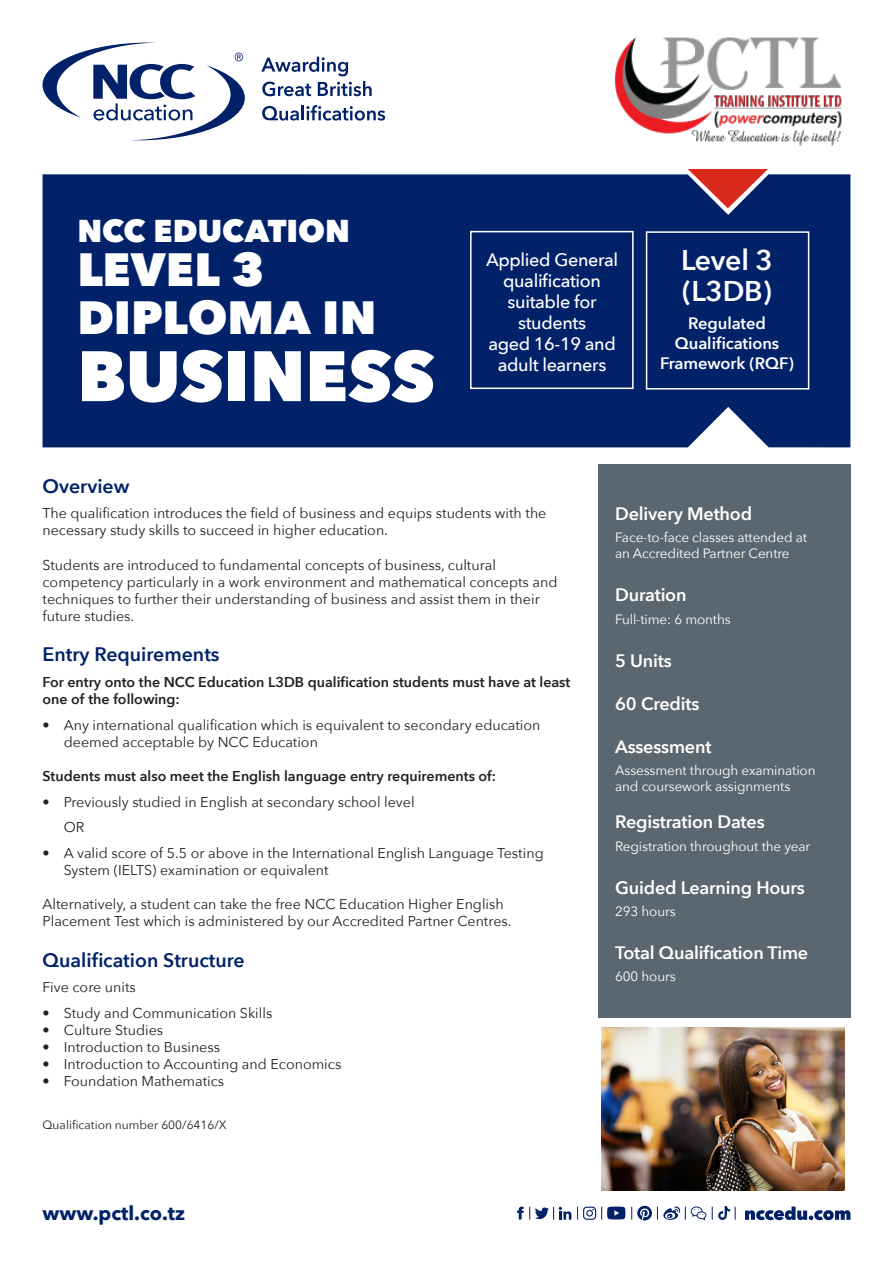
<style>
.page{position:relative;width:893px;height:1263px;background:#fff}
.page>*{position:absolute;margin:0;border:0;box-sizing:border-box;transform-origin:0 0}
.t1{font:800 70.5px "Avenir Next";letter-spacing:-.005em;color:#fff}
.t2{font:800 46.5px "Avenir Next";color:#fff}
.t3{font:800 31.5px "Avenir Next";color:#fff}
.t4{font:600 28.5px/30.6px "Avenir Next";letter-spacing:-.01em;color:#fff}
.t5{font:600 19.5px "Avenir Next";color:#012169}
.t6{font:700 19.5px "Avenir Next";color:#012169}
.t7{font:600 18px "Avenir Next";letter-spacing:-.01em;color:#fff}
.t8{font:500 18px/21px "Avenir Next";letter-spacing:-.02em;color:#fff;text-align:center}
.t9{font:600 16.5px/19.8px "Avenir Next";letter-spacing:-.005em;color:#fff;text-align:center}
.t10{font:14.25px/17.1px "Avenir Next";color:#231f20}
.t11{font:600 14.25px/17.1px "Avenir Next";color:#231f20}
.t12{font:13.5px/15.8px "Avenir Next";letter-spacing:-.01em;color:#fff}
.t13{font:12px "Avenir Next";color:#231f20}
</style>
<div class="page">
<div style="left:43px;top:174px;width:807px;height:273px;background:#012169"></div>
<div style="left:646px;top:231px;width:163px;height:158px;border:2px solid #fff"></div>
<svg style="left:261px;top:57px;width:111px;height:39px"></svg>
<svg style="left:262px;top:105px;width:123px;height:16px"></svg>
<svg style="left:43px;top:43px;width:202px;height:97px"></svg>
<svg style="left:688px;top:169px;width:80px;height:39px"></svg>
<div style="left:470px;top:231px;width:164px;height:158px;border:2px solid #fff"></div>
<div style="left:598px;top:464px;width:252px;height:553px;background:#5b6770"></div>
<img style="left:615px;top:37px;width:227px;height:109px">
<svg style="left:745px;top:1206px;width:105px;height:14px"></svg>
<svg style="left:517px;top:1207px;width:54px;height:13px"></svg>
<svg style="left:577px;top:1206px;width:48px;height:14px"></svg>
<svg style="left:631px;top:1206px;width:75px;height:15px"></svg>
<svg style="left:712px;top:1206px;width:24px;height:14px"></svg>
<img style="left:601px;top:1028px;width:244px;height:162px">
<p class="t3" style="left:77px;top:212px;width:274px">NCC EDUCATION</p>
<p class="t2" style="left:77px;top:240px;width:188px">LEVEL 3</p>
<p class="t2" style="left:77px;top:288px;width:301px">DIPLOMA IN</p>
<p class="t1" style="left:77px;top:333px;width:359px">BUSINESS</p>
<p class="t8" style="left:486px;top:248px;width:133px">Applied General</p>
<p class="t8" style="left:503px;top:269px;width:99px">qualification suitable for students</p>
<p class="t8" style="left:488px;top:332px;width:129px">aged 16-19 and</p>
<p class="t8" style="left:498px;top:353px;width:110px">adult learners</p>
<p class="t4" style="left:681px;top:244px;width:93px">Level 3 (L3DB)</p>
<p class="t9" style="left:660px;top:313px;width:135px">Regulated<br>Qualifications<br>Framework (RQF)</p>
<p class="t5" style="left:43px;top:469px;width:88px">Overview</p>
<p class="t10" style="left:43px;top:504px;width:505px">The qualification introduces the field of business and equips students with the necessary study skills to succeed in higher education.</p>
<p class="t10" style="left:43px;top:555px;width:516px">Students are introduced to fundamental concepts of business, cultural competency particularly in a work environment and mathematical concepts and techniques to further their understanding of business and assist them in their future studies.</p>
<p class="t5" style="left:43px;top:638px;width:179px">Entry Requirements</p>
<p class="t11" style="left:43px;top:673px;width:529px">For entry onto the NCC Education L3DB qualification students must have at least one of the following:</p>
<p class="t10" style="left:64px;top:715px;width:478px;text-indent:-21px">• Any international qualification which is equivalent to secondary education deemed acceptable by NCC Education</p>
<p class="t11" style="left:43px;top:767px;width:455px">Students must also meet the English language entry requirements of:</p>
<p class="t10" style="left:43px;top:792px;width:374px">• Previously studied in English at secondary school level</p>
<p class="t10" style="left:64px;top:818px;width:22px">OR</p>
<p class="t10" style="left:64px;top:844px;width:481px;text-indent:-21px">• A valid score of 5.5 or above in the International English Language Testing<br>System (IELTS) examination or equivalent</p>
<p class="t10" style="left:43px;top:895px;width:471px">Alternatively, a student can take the free NCC Education Higher English<br>Placement Test which is administered by our Accredited Partner Centres.</p>
<p class="t5" style="left:43px;top:943px;width:204px">Qualification Structure</p>
<p class="t10" style="left:43px;top:978px;width:95px">Five core units</p>
<p class="t10" style="left:43px;top:1004px;width:231px">• Study and Communication Skills</p>
<p class="t10" style="left:43px;top:1021px;width:122px">• Culture Studies</p>
<p class="t10" style="left:43px;top:1038px;width:179px">• Introduction to Business</p>
<p class="t10" style="left:43px;top:1055px;width:300px">• Introduction to Accounting and Economics</p>
<p class="t10" style="left:43px;top:1072px;width:183px">• Foundation Mathematics</p>
<p class="t13" style="left:43px;top:1115px;width:186px">Qualification number 600/6416/X</p>
<p class="t6" style="left:43px;top:1197px;width:144px">www.pctl.co.tz</p>
<p class="t7" style="left:615px;top:499px;width:138px">Delivery Method</p>
<p class="t12" style="left:615px;top:529px;width:193px">Face-to-face classes attended at an Accredited Partner Centre</p>
<p class="t7" style="left:615px;top:580px;width:73px">Duration</p>
<p class="t12" style="left:615px;top:610px;width:117px">Full-time: 6 months</p>
<p class="t7" style="left:615px;top:645px;width:58px">5 Units</p>
<p class="t7" style="left:615px;top:688px;width:86px">60 Credits</p>
<p class="t7" style="left:615px;top:731px;width:98px">Assessment</p>
<p class="t12" style="left:615px;top:762px;width:202px">Assessment through examination and coursework assignments</p>
<p class="t7" style="left:615px;top:807px;width:151px">Registration Dates</p>
<p class="t12" style="left:615px;top:837px;width:197px">Registration throughout the year</p>
<p class="t7" style="left:615px;top:872px;width:191px">Guided Learning Hours</p>
<p class="t12" style="left:615px;top:903px;width:62px">293 hours</p>
<p class="t7" style="left:615px;top:937px;width:195px">Total Qualification Time</p>
<p class="t12" style="left:615px;top:968px;width:62px">600 hours</p>
</div>
